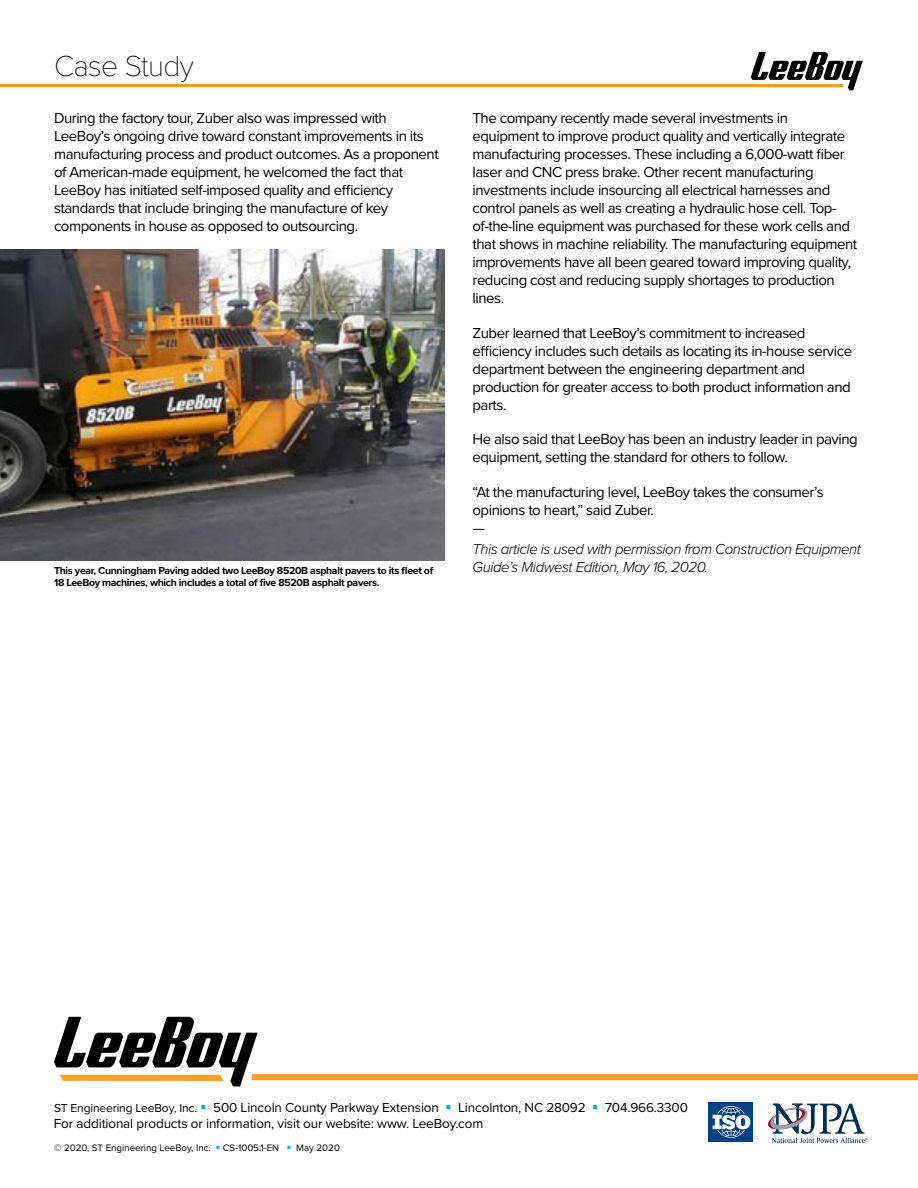
<style>
.page{position:relative;width:918px;height:1188px;background:#fff}
.page>*{position:absolute;margin:0;border:0;box-sizing:border-box;transform-origin:0 0}
.t1{font:100 30px "Proxima Nova T";letter-spacing:-.02em;color:#000}
.t2{font:15px/18px "Proxima Nova";letter-spacing:-.03em;color:#000}
.t3{font:italic 300 15px "Proxima Nova";letter-spacing:-.03em;color:#000}
.t4{font:13.5px/16.2px "Proxima Nova";letter-spacing:-.01em;color:#000}
.t5{font:700 10.5px "Proxima Nova";letter-spacing:-.03em;color:#000}
.t6{font:9.75px "Proxima Nova";color:#000}
.s1{font-size:12px}
.s2{color:#00aeef}
</style>
<div class="page">
<hr style="left:0;top:84px;width:770px;height:3px;background:#f9a023">
<svg style="left:751px;top:52px;width:112px;height:38px"></svg>
<svg style="left:54px;top:1017px;width:204px;height:69px"></svg>
<svg style="left:768px;top:1104px;width:99px;height:39px"></svg>
<div style="left:709px;top:1103px;width:44px;height:39px;background:#004282"></div>
<svg style="left:713px;top:1106px;width:37px;height:32px"></svg>
<div style="left:252px;top:1074px;width:666px;height:6px;background:#f9a023"></div>
<img style="left:0;top:250px;width:445px;height:310px">
<h1 class="t1" style="left:54px;top:48px;width:141px">Case Study</h1>
<p class="t2" style="left:54px;top:108px;width:386px">During the factory tour, Zuber also was impressed with LeeBoy’s ongoing drive toward constant improvements in its manufacturing process and product outcomes. As a proponent of American-made equipment, he welcomed the fact that LeeBoy has initiated self-imposed quality and efficiency standards that include bringing the manufacture of key components in house as opposed to outsourcing.</p>
<p class="t2" style="left:472px;top:108px;width:386px">The company recently made several investments in equipment to improve product quality and vertically integrate manufacturing processes. These including a 6,000-watt fiber laser and CNC press brake. Other recent manufacturing investments include insourcing all electrical harnesses and control panels as well as creating a hydraulic hose cell. Top&shy;of-the-line equipment was purchased for these work cells and that shows in machine reliability. The manufacturing equipment improvements have all been geared toward improving quality, reducing cost and reducing supply shortages to production lines.</p>
<p class="t2" style="left:472px;top:323px;width:381px">Zuber learned that LeeBoy’s commitment to increased efficiency includes such details as locating its in-house service department between the engineering department and production for greater access to both product information and parts.</p>
<p class="t2" style="left:472px;top:429px;width:387px">He also said that LeeBoy has been an industry leader in paving equipment, setting the standard for others to follow.</p>
<p class="t2" style="left:472px;top:482px;width:353px">“At the manufacturing level, LeeBoy takes the consumer’s opinions to heart,” said Zuber.<br>—</p>
<p class="t3" style="left:472px;top:537px;width:390px">This article is used with permission from Construction Equipment</p>
<p class="t5" style="left:54px;top:563px;width:381px">This year, Cunningham Paving added two LeeBoy 8520B asphalt pavers to its fleet of</p>
<p class="t3" style="left:472px;top:555px;width:237px">Guide’s Midwest Edition, May 16, 2020.</p>
<p class="t5" style="left:54px;top:575px;width:327px">18 LeeBoy machines, which includes a total of five 8520B asphalt pavers.</p>
<p class="t4" style="left:54px;top:1099px;width:636px"><span class="s1">ST Engineering LeeBoy, Inc.</span> <span class="s2">▪</span> 500 Lincoln County Parkway Extension <span class="s2">▪</span> Lincolnton, NC 28092 <span class="s2">▪</span> 704.966.3300<br>For additional products or information, visit our website: www. LeeBoy.com</p>
<p class="t6" style="left:54px;top:1140px;width:287px">© 2020, ST Engineering LeeBoy, Inc. <span class="s2">▪</span> CS-1005.1-EN <span class="s2">▪</span> May 2020</p>
</div>
